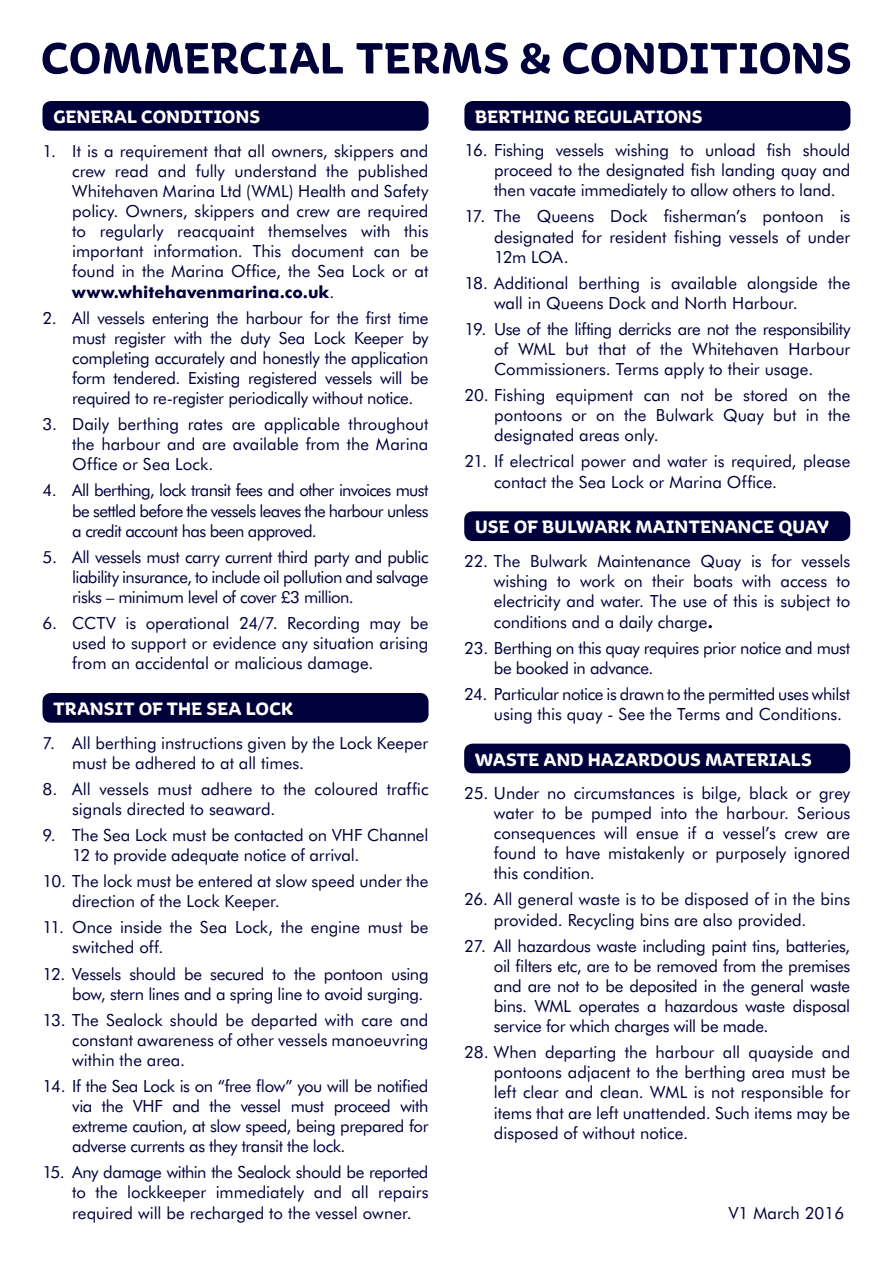
<style>
.page{position:relative;width:893px;height:1263px;background:#fff}
.page>*{position:absolute;margin:0;border:0;box-sizing:border-box;transform-origin:0 0}
.t1{font:700 18.9px "Aniuk";letter-spacing:.01em;color:#fff}
.t2{font:16.8px/20.1px "Futura BT";letter-spacing:-.005em;color:#00003b;text-align:justify}
.t3{font:16.8px/20.1px "Futura BT";letter-spacing:-.025em;color:#00003b}
.s1{font-weight:700}
</style>
<div class="page">
<div style="left:43px;top:101px;width:386px;height:30px;background:#00003b;border-radius:9px"></div>
<div style="left:464px;top:101px;width:386px;height:30px;background:#00003b;border-radius:9px"></div>
<div style="left:464px;top:511px;width:386px;height:30px;background:#00003b;border-radius:9px"></div>
<div style="left:464px;top:744px;width:386px;height:29px;background:#00003b;border-radius:9px"></div>
<div style="left:43px;top:693px;width:386px;height:30px;background:#00003b;border-radius:9px"></div>
<svg style="left:43px;top:43px;width:300px;height:31px"></svg>
<svg style="left:356px;top:43px;width:494px;height:31px"></svg>
<p class="t1" style="left:53px;top:105px;width:208px">GENERAL CONDITIONS</p>
<p class="t2" style="left:72px;top:141px;width:358px;text-indent:-30px">1. It is a requirement that all owners, skippers and crew read and fully understand the published Whitehaven Marina Ltd (WML) Health and Safety policy. Owners, skippers and crew are required to regularly reacquaint themselves with this important information. This document can be found in the Marina Office, the Sea Lock or at <span class="s1">www.whitehavenmarina.co.uk</span>.</p>
<p class="t2" style="left:72px;top:307px;width:358px;text-indent:-30px">2. All vessels entering the harbour for the first time must register with the duty Sea Lock Keeper by completing accurately and honestly the application form tendered. Existing registered vessels will be required to re-register periodically without notice.</p>
<p class="t2" style="left:72px;top:414px;width:358px;text-indent:-30px">3. Daily berthing rates are applicable throughout the harbour and are available from the Marina Office or Sea Lock.</p>
<p class="t2" style="left:72px;top:480px;width:358px;text-indent:-30px">4. All berthing, lock transit fees and other invoices must be settled before the vessels leaves the harbour unless a credit account has been approved.</p>
<p class="t2" style="left:72px;top:546px;width:358px;text-indent:-30px">5. All vessels must carry current third party and public liability insurance, to include oil pollution and salvage risks – minimum level of cover £3 million.</p>
<p class="t2" style="left:72px;top:613px;width:358px;text-indent:-30px">6. CCTV is operational 24/7. Recording may be used to support or evidence any situation arising from an accidental or malicious damage.</p>
<p class="t1" style="left:53px;top:697px;width:241px">TRANSIT OF THE SEA LOCK</p>
<p class="t2" style="left:72px;top:732px;width:358px;text-indent:-30px">7. All berthing instructions given by the Lock Keeper must be adhered to at all times.</p>
<p class="t2" style="left:72px;top:779px;width:358px;text-indent:-30px">8. All vessels must adhere to the coloured traffic signals directed to seaward.</p>
<p class="t2" style="left:72px;top:825px;width:358px;text-indent:-30px">9. The Sea Lock must be contacted on VHF Channel<br>12 to provide adequate notice of arrival.</p>
<p class="t2" style="left:72px;top:871px;width:358px;text-indent:-30px">10. The lock must be entered at slow speed under the direction of the Lock Keeper.</p>
<p class="t2" style="left:72px;top:917px;width:358px;text-indent:-30px">11. Once inside the Sea Lock, the engine must be switched off.</p>
<p class="t2" style="left:43px;top:963px;width:388px;text-align:right">12. Vessels should be secured to the pontoon using bow, stern lines and a spring line to avoid surging.</p>
<p class="t2" style="left:72px;top:1009px;width:358px;text-indent:-30px">13. The Sealock should be departed with care and constant awareness of other vessels manoeuvring within the area.</p>
<p class="t2" style="left:72px;top:1076px;width:358px;text-indent:-30px">14. If the Sea Lock is on “free flow” you will be notified via the VHF and the vessel must proceed with extreme caution, at slow speed, being prepared for adverse currents as they transit the lock.</p>
<p class="t2" style="left:72px;top:1162px;width:358px;text-indent:-30px">15. Any damage within the Sealock should be reported to the lockkeeper immediately and all repairs required will be recharged to the vessel owner.</p>
<p class="t1" style="left:475px;top:105px;width:229px">BERTHING REGULATIONS</p>
<p class="t2" style="left:494px;top:140px;width:358px;text-indent:-30px">16. Fishing vessels wishing to unload fish should proceed to the designated fish landing quay and then vacate immediately to allow others to land.</p>
<p class="t2" style="left:494px;top:206px;width:358px;text-indent:-30px">17. The Queens Dock fisherman’s pontoon is designated for resident fishing vessels of under 12m LOA.</p>
<p class="t2" style="left:494px;top:273px;width:358px;text-indent:-30px">18. Additional berthing is available alongside the wall in Queens Dock and North Harbour.</p>
<p class="t2" style="left:494px;top:319px;width:358px;text-indent:-30px">19. Use of the lifting derricks are not the responsibility of WML but that of the Whitehaven Harbour Commissioners. Terms apply to their usage.</p>
<p class="t2" style="left:494px;top:385px;width:358px;text-indent:-30px">20. Fishing equipment can not be stored on the pontoons or on the Bulwark Quay but in the designated areas only.</p>
<p class="t2" style="left:494px;top:451px;width:358px;text-indent:-30px">21. If electrical power and water is required, please contact the Sea Lock or Marina Office.</p>
<p class="t1" style="left:475px;top:516px;width:355px">USE OF BULWARK MAINTENANCE QUAY</p>
<p class="t2" style="left:494px;top:551px;width:358px;text-indent:-30px">22. The Bulwark Maintenance Quay is for vessels wishing to work on their boats with access to electricity and water. The use of this is subject to conditions and a daily charge<span class="s1">.</span></p>
<p class="t3" style="left:494px;top:637px;width:358px;text-indent:-30px">23. Berthing on this quay requires prior notice and must be booked in advance.</p>
<p class="t2" style="left:494px;top:684px;width:358px;text-indent:-30px">24. Particular notice is drawn to the permitted uses whilst using this quay - See the Terms and Conditions.</p>
<p class="t1" style="left:475px;top:748px;width:338px">WASTE AND HAZARDOUS MATERIALS</p>
<p class="t2" style="left:494px;top:783px;width:358px;text-indent:-30px">25. Under no circumstances is bilge, black or grey water to be pumped into the harbour. Serious consequences will ensue if a vessel’s crew are found to have mistakenly or purposely ignored this condition.</p>
<p class="t2" style="left:494px;top:889px;width:358px;text-indent:-30px">26. All general waste is to be disposed of in the bins provided. Recycling bins are also provided.</p>
<p class="t2" style="left:494px;top:935px;width:358px;text-indent:-30px">27. All hazardous waste including paint tins, batteries, oil filters etc, are to be removed from the premises and are not to be deposited in the general waste bins. WML operates a hazardous waste disposal service for which charges will be made.</p>
<p class="t2" style="left:494px;top:1042px;width:358px;text-indent:-30px">28. When departing the harbour all quayside and pontoons adjacent to the berthing area must be left clear and clean. WML is not responsible for items that are left unattended. Such items may be disposed of without notice.</p>
<p class="t2" style="left:729px;top:1202px;width:117px">V1 March 2016</p>
</div>
